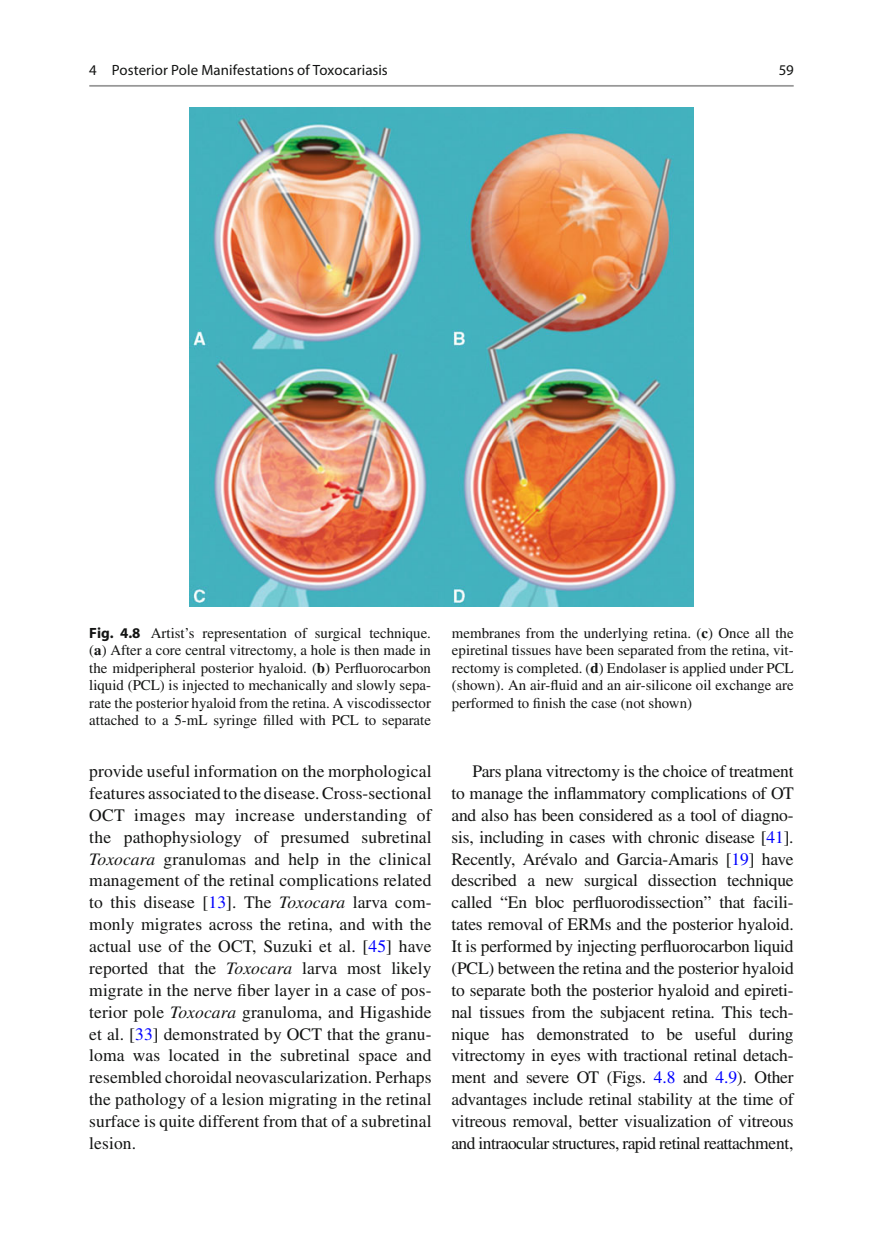
<style>
.page{position:relative;width:883px;height:1260px;background:#fff}
.page>*{position:absolute;margin:0;border:0;box-sizing:border-box;transform-origin:0 0}
.t1{font:17.5px/21.9px "Times";letter-spacing:-.01em;color:#131413;text-align:justify}
.t2{font:14.88px/17.5px "Times";color:#131413;text-align:justify}
.t3{font:14.88px "Myriad";letter-spacing:.005em;color:#131413}
.s1{font-family:"Myriad";font-weight:700}
.s2{font-weight:700}
.s3{font-style:italic}
.s4{color:#00f}
</style>
<div class="page">
<hr style="left:89px;top:85px;width:705px;height:2px;background:#989898">
<img style="left:189px;top:107px;width:504px;height:499px">
<p class="t3" style="left:89px;top:64px;width:300px">4 Posterior Pole Manifestations of Toxocariasis</p>
<p class="t3" style="left:779px;top:64px;width:16px">59</p>
<p class="t2" style="left:89px;top:625px;width:343px"><span class="s1">Fig. 4.8</span> Artist’s representation of surgical technique. ( <span class="s2">a</span> ) After a core central vitrectomy, a hole is then made in the midperipheral posterior hyaloid. ( <span class="s2">b</span> ) Per fl uorocarbon liquid (PCL) is injected to mechanically and slowly sepa&shy;rate the posterior hyaloid from the retina. A viscodissector attached to a 5-mL syringe fi lled with PCL to separate</p>
<p class="t2" style="left:452px;top:625px;width:343px">membranes from the underlying retina. ( <span class="s2">c</span> ) Once all the epiretinal tissues have been separated from the retina, vit&shy;rectomy is completed. ( <span class="s2">d</span> ) Endolaser is applied under PCL (shown). An air- fl uid and an air-silicone oil exchange are performed to fi nish the case (not shown)</p>
<p class="t1" style="left:89px;top:762px;width:344px">provide useful information on the morphological features associated to the disease. Cross-sectional OCT images may increase understanding of the pathophysiology of presumed subretinal <span class="s3">Toxocara</span> granulomas and help in the clinical management of the retinal complications related to this disease [ <span class="s4">13</span> ] . The <span class="s3">Toxocara</span> larva com&shy;monly migrates across the retina, and with the actual use of the OCT, Suzuki et al. [ <span class="s4">45</span> ] have reported that the <span class="s3">Toxocara</span> larva most likely migrate in the nerve fi ber layer in a case of pos&shy;terior pole <span class="s3">Toxocara</span> granuloma, and Higashide et al. [ <span class="s4">33</span> ] demonstrated by OCT that the granu&shy;loma was located in the subretinal space and resembled choroidal neovascularization. Perhaps the pathology of a lesion migrating in the retinal surface is quite different from that of a subretinal lesion.</p>
<p class="t1" style="left:451px;top:762px;width:344px;text-indent:21px">Pars plana vitrectomy is the choice of treatment to manage the in fl ammatory complications of OT and also has been considered as a tool of diagno&shy;sis, including in cases with chronic disease [ <span class="s4">41</span> ] .<br>Recently, Arévalo and Garcia-Amaris [ <span class="s4">19</span> ] have described a new surgical dissection technique called “En bloc per fl uorodissection” that facili&shy;tates removal of ERMs and the posterior hyaloid.<br>It is performed by injecting per fl uorocarbon liquid (PCL) between the retina and the posterior hyaloid to separate both the posterior hyaloid and epireti&shy;nal tissues from the subjacent retina. This tech&shy;nique has demonstrated to be useful during vitrectomy in eyes with tractional retinal detach&shy;ment and severe OT (Figs. <span class="s4">4.8</span> and <span class="s4">4.9</span> ). Other advantages include retinal stability at the time of vitreous removal, better visualization of vitreous and intraocular structures, rapid retinal reattachment,</p>
</div>
